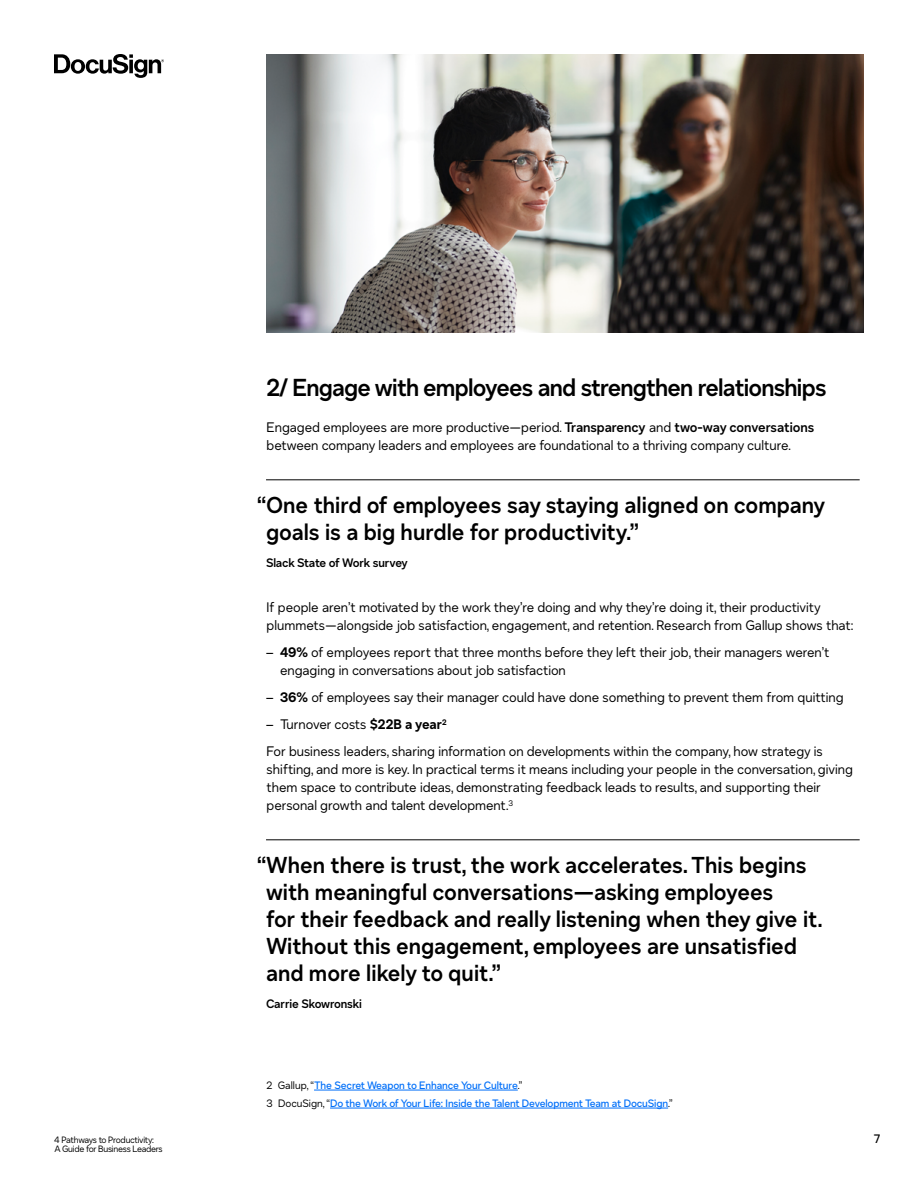
<style>
.page{position:relative;width:918px;height:1188px;background:#fff}
.page>*{position:absolute;margin:0;border:0;box-sizing:border-box;transform-origin:0 0}
.t1{font:600 24px "DS Indigo";letter-spacing:-.035em;color:#000}
.t2{font:600 22.5px/27px "DS Indigo";color:#000}
.t3{font:13.5px/18px "DS Indigo";letter-spacing:-.005em;color:#000}
.t4{font:600 12px "DS Indigo";letter-spacing:-.015em;color:#000}
.t5{font:500 12px "DS Indigo";color:#000}
.t6{font:500 10.5px/18px "DS Indigo";letter-spacing:-.015em;color:#006ff9}
.t7{font:9px/9px "DS Indigo";letter-spacing:-.035em;color:#000}
.s1{font-weight:600}
.s2{font-family:"N Haas Grotesk TX Std 55 Rg"}
.s3{font-weight:700}
.s4{font-weight:400;color:#000}
</style>
<div class="page">
<svg style="left:54px;top:54px;width:110px;height:24px"></svg>
<hr style="left:266px;top:480px;width:594px;height:1px;background:#000">
<img style="left:267px;top:54px;width:597px;height:279px">
<hr style="left:266px;top:840px;width:594px;height:1px;background:#000">
<hr style="left:314px;top:1090px;width:204px;height:1px;background:#006ff9">
<hr style="left:330px;top:1108px;width:338px;height:1px;background:#006ff9">
<p class="t7" style="left:54px;top:1135px;width:110px">4 Pathways to Productivity:<br>A Guide for Business Leaders</p>
<h1 class="t1" style="left:267px;top:372px;width:561px">2/ Engage with employees and strengthen relationships</h1>
<p class="t3" style="left:267px;top:418px;width:549px">Engaged employees are more productive—period. <span class="s1">Transparency</span> and <span class="s1">two-way conversations </span>between company leaders and employees are foundational to a thriving company culture.</p>
<h2 class="t2" style="left:266px;top:492px;width:561px;text-indent:-9px">“One third of employees say staying aligned on company goals is a big hurdle for productivity.”</h2>
<p class="t4" style="left:266px;top:555px;width:143px">Slack State of Work survey</p>
<p class="t3" style="left:267px;top:598px;width:588px">If people aren’t motivated by the work they’re doing and why they’re doing it, their productivity plummets—alongside job satisfaction, engagement, and retention. Research from Gallup shows that:</p>
<p class="t3" style="left:280px;top:643px;width:551px;text-indent:-14px"><span class="s2">–</span> <span class="s3">49%</span> of employees report that three months before they left their job, their managers weren’t engaging in conversations about job satisfaction</p>
<p class="t3" style="left:267px;top:688px;width:579px"><span class="s2">–</span> <span class="s3">36%</span> of employees say their manager could have done something to prevent them from quitting</p>
<p class="t3" style="left:267px;top:711px;width:558px;line-height:27px"><span class="s2">–</span> Turnover costs <span class="s3">$22B a year</span><sup>2<br></sup>For business leaders, sharing information on developments within the company, how strategy is</p>
<p class="t3" style="left:267px;top:760px;width:588px">shifting, and more is key. In practical terms it means including your people in the conversation, giving them space to contribute ideas, demonstrating feedback leads to results, and supporting their personal growth and talent development.<sup>3</sup></p>
<p class="t2" style="left:266px;top:852px;width:558px;text-indent:-9px">“When there is trust, the work accelerates. This begins with meaningful conversations—asking employees<br>for their feedback and really listening when they give it.<br>Without this engagement, employees are unsatisfied and more likely to quit.”</p>
<p class="t4" style="left:266px;top:996px;width:97px">Carrie Skowronski</p>
<p class="t6" style="left:267px;top:1076px;width:408px"><span class="s4">2 Gallup, “</span>The Secret Weapon to Enhance Your Culture<span class="s4">.”<br>3 DocuSign, “</span>Do the Work of Your Life: Inside the Talent Development Team at DocuSign<span class="s4">.”</span></p>
<p class="t5" style="left:874px;top:1131px;width:8px">7</p>
</div>
